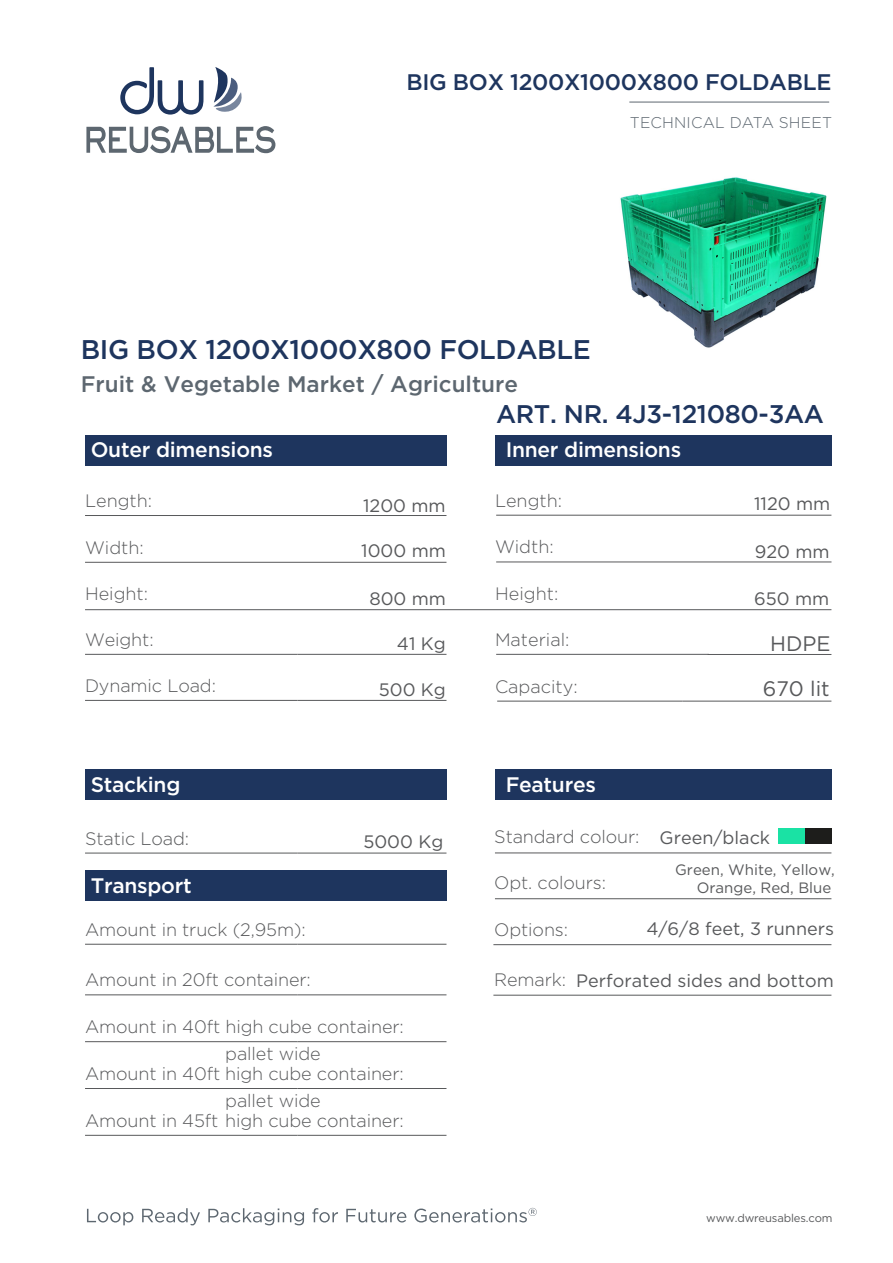
<style>
.page{position:relative;width:893px;height:1263px;background:#fff}
.page>*{position:absolute;margin:0;border:0;box-sizing:border-box;transform-origin:0 0}
.t1{font:500 27px "Gotham";letter-spacing:-.015em;color:#1e355e}
.t2{font:500 25.5px "Gotham";letter-spacing:-.015em;color:#1e355e}
.t3{font:500 22.5px "Gotham";color:#5d6770}
.t4{font:500 22.5px "Gotham";letter-spacing:-.015em;color:#1e355e}
.t5{font:500 21px "Gotham";letter-spacing:-.015em;color:#fff}
.t6{font:21px/45.3px "Gotham";color:#58595b;text-align:center}
.t7{font:300 18px "Gotham";letter-spacing:-.005em;color:#58595b}
.t8{font:18px "Gotham";color:#58595b}
.t9{font:300 15.6px "Gotham";letter-spacing:.015em;color:#5d6770}
.t10{font:15px/18px "Gotham";color:#58595b;text-align:right}
.t11{font:11.25px "Gotham";letter-spacing:-.015em;color:#58595b}
</style>
<div class="page">
<hr style="left:629px;top:102px;width:200px;height:1px;background:#5d6770">
<hr style="left:85px;top:515px;width:361px;height:1px;background:#58595b">
<hr style="left:496px;top:515px;width:335px;height:1px;background:#58595b">
<hr style="left:85px;top:562px;width:361px;height:1px;background:#58595b">
<hr style="left:496px;top:562px;width:335px;height:1px;background:#58595b">
<hr style="left:85px;top:654px;width:213px;height:1px;background:#58595b">
<hr style="left:298px;top:654px;width:148px;height:1px;background:#58595b">
<hr style="left:497px;top:701px;width:186px;height:1px;background:#58595b">
<hr style="left:683px;top:701px;width:148px;height:1px;background:#58595b">
<hr style="left:496px;top:654px;width:213px;height:1px;background:#58595b">
<hr style="left:708px;top:654px;width:123px;height:1px;background:#58595b">
<hr style="left:495px;top:853px;width:336px;height:1px;background:#58595b">
<hr style="left:85px;top:700px;width:213px;height:1px;background:#58595b">
<hr style="left:298px;top:700px;width:148px;height:1px;background:#58595b">
<hr style="left:85px;top:853px;width:213px;height:1px;background:#58595b">
<hr style="left:298px;top:853px;width:148px;height:1px;background:#58595b">
<hr style="left:85px;top:944px;width:213px;height:1px;background:#58595b">
<hr style="left:298px;top:944px;width:148px;height:1px;background:#58595b">
<hr style="left:85px;top:994px;width:213px;height:1px;background:#58595b">
<hr style="left:298px;top:994px;width:148px;height:1px;background:#58595b">
<hr style="left:85px;top:1041px;width:213px;height:1px;background:#58595b">
<hr style="left:298px;top:1041px;width:148px;height:1px;background:#58595b">
<hr style="left:85px;top:1088px;width:213px;height:1px;background:#58595b">
<hr style="left:298px;top:1088px;width:148px;height:1px;background:#58595b">
<hr style="left:85px;top:1135px;width:213px;height:1px;background:#58595b">
<hr style="left:298px;top:1135px;width:148px;height:1px;background:#58595b">
<svg style="left:86px;top:126px;width:189px;height:27px"></svg>
<svg style="left:213px;top:67px;width:29px;height:45px"></svg>
<svg style="left:120px;top:67px;width:83px;height:48px"></svg>
<svg style="left:87px;top:1209px;width:46px;height:16px"></svg>
<svg style="left:142px;top:1208px;width:58px;height:17px"></svg>
<svg style="left:208px;top:1208px;width:96px;height:17px"></svg>
<svg style="left:312px;top:1208px;width:26px;height:14px"></svg>
<svg style="left:346px;top:1209px;width:60px;height:13px"></svg>
<svg style="left:414px;top:1208px;width:123px;height:14px"></svg>
<div style="left:805px;top:828px;width:26px;height:15px;background:#1d1d1b"></div>
<div style="left:778px;top:828px;width:27px;height:15px;background:#1ae2a4"></div>
<hr style="left:495px;top:898px;width:336px;height:1px;background:#58595b">
<hr style="left:85px;top:609px;width:746px;height:1px;background:#58595b">
<div style="left:85px;top:435px;width:361px;height:31px;background:#1e355e"></div>
<div style="left:85px;top:769px;width:361px;height:31px;background:#1e355e"></div>
<div style="left:85px;top:870px;width:361px;height:31px;background:#1e355e"></div>
<div style="left:495px;top:769px;width:336px;height:31px;background:#1e355e"></div>
<div style="left:495px;top:435px;width:336px;height:31px;background:#1e355e"></div>
<hr style="left:493px;top:944px;width:338px;height:1px;background:#58595b">
<hr style="left:493px;top:995px;width:338px;height:1px;background:#58595b">
<img style="left:620px;top:177px;width:207px;height:171px">
<p class="t4" style="left:406px;top:69px;width:426px">BIG BOX 1200X1000X800 FOLDABLE</p>
<p class="t9" style="left:630px;top:114px;width:204px">TECHNICAL DATA SHEET</p>
<h1 class="t1" style="left:81px;top:334px;width:511px">BIG BOX 1200X1000X800 FOLDABLE</h1>
<p class="t3" style="left:81px;top:371px;width:439px">Fruit &amp; Vegetable Market / Agriculture</p>
<p class="t5" style="left:91px;top:438px;width:184px">Outer dimensions</p>
<h2 class="t2" style="left:496px;top:399px;width:329px">ART. NR. 4J3-121080-3AA</h2>
<p class="t5" style="left:506px;top:438px;width:177px">Inner dimensions</p>
<p class="t7" style="left:495px;top:490px;width:69px">Length:</p>
<p class="t7" style="left:495px;top:537px;width:60px">Width:</p>
<p class="t7" style="left:85px;top:491px;width:69px">Length:</p>
<p class="t7" style="left:85px;top:538px;width:60px">Width:</p>
<p class="t8" style="left:361px;top:541px;width:86px">1000 mm</p>
<p class="t8" style="left:363px;top:495px;width:84px">1200 mm</p>
<p class="t8" style="left:754px;top:494px;width:78px">1120 mm</p>
<p class="t8" style="left:755px;top:542px;width:76px">920 mm</p>
<p class="t8" style="left:754px;top:589px;width:77px">650 mm</p>
<p class="t7" style="left:85px;top:584px;width:65px">Height:</p>
<p class="t7" style="left:495px;top:584px;width:65px">Height:</p>
<p class="t8" style="left:369px;top:588px;width:78px">800 mm</p>
<p class="t7" style="left:85px;top:630px;width:70px">Weight:</p>
<p class="t8" style="left:397px;top:633px;width:50px">41 Kg</p>
<p class="t7" style="left:85px;top:676px;width:132px">Dynamic Load:</p>
<p class="t8" style="left:379px;top:679px;width:69px">500 Kg</p>
<p class="t5" style="left:91px;top:772px;width:91px">Stacking</p>
<p class="t7" style="left:85px;top:828px;width:106px">Static Load:</p>
<p class="t8" style="left:363px;top:832px;width:81px">5000 Kg</p>
<p class="t5" style="left:91px;top:873px;width:102px">Transport</p>
<p class="t7" style="left:85px;top:919px;width:222px">Amount in truck (2,95m):</p>
<p class="t7" style="left:85px;top:970px;width:227px">Amount in 20ft container:</p>
<p class="t7" style="left:85px;top:1017px;width:320px">Amount in 40ft high cube container:</p>
<p class="t7" style="left:85px;top:1063px;width:320px">Amount in 40ft high cube container:</p>
<p class="t7" style="left:225px;top:1043px;width:97px">pallet wide</p>
<p class="t7" style="left:225px;top:1091px;width:97px">pallet wide</p>
<p class="t7" style="left:85px;top:1111px;width:320px">Amount in 45ft high cube container:</p>
<p class="t7" style="left:495px;top:630px;width:76px">Material:</p>
<p class="t6" style="left:763px;top:620px;width:69px">HDPE<br>670 lit</p>
<p class="t7" style="left:495px;top:676px;width:84px">Capacity:</p>
<p class="t5" style="left:506px;top:772px;width:92px">Features</p>
<p class="t7" style="left:494px;top:827px;width:147px">Standard colour:</p>
<p class="t8" style="left:660px;top:827px;width:112px">Green/black</p>
<p class="t7" style="left:494px;top:872px;width:113px">Opt. colours:</p>
<p class="t7" style="left:494px;top:920px;width:75px">Options:</p>
<p class="t10" style="left:675px;top:860px;width:161px">Green, White, Yellow,<br>Orange, Red, Blue</p>
<p class="t8" style="left:646px;top:918px;width:189px">4/6/8 feet, 3 runners</p>
<p class="t7" style="left:494px;top:970px;width:73px">Remark:</p>
<p class="t8" style="left:576px;top:970px;width:259px">Perforated sides and bottom</p>
<p class="t11" style="left:706px;top:1211px;width:128px">www.dwreusables.com</p>
</div>
